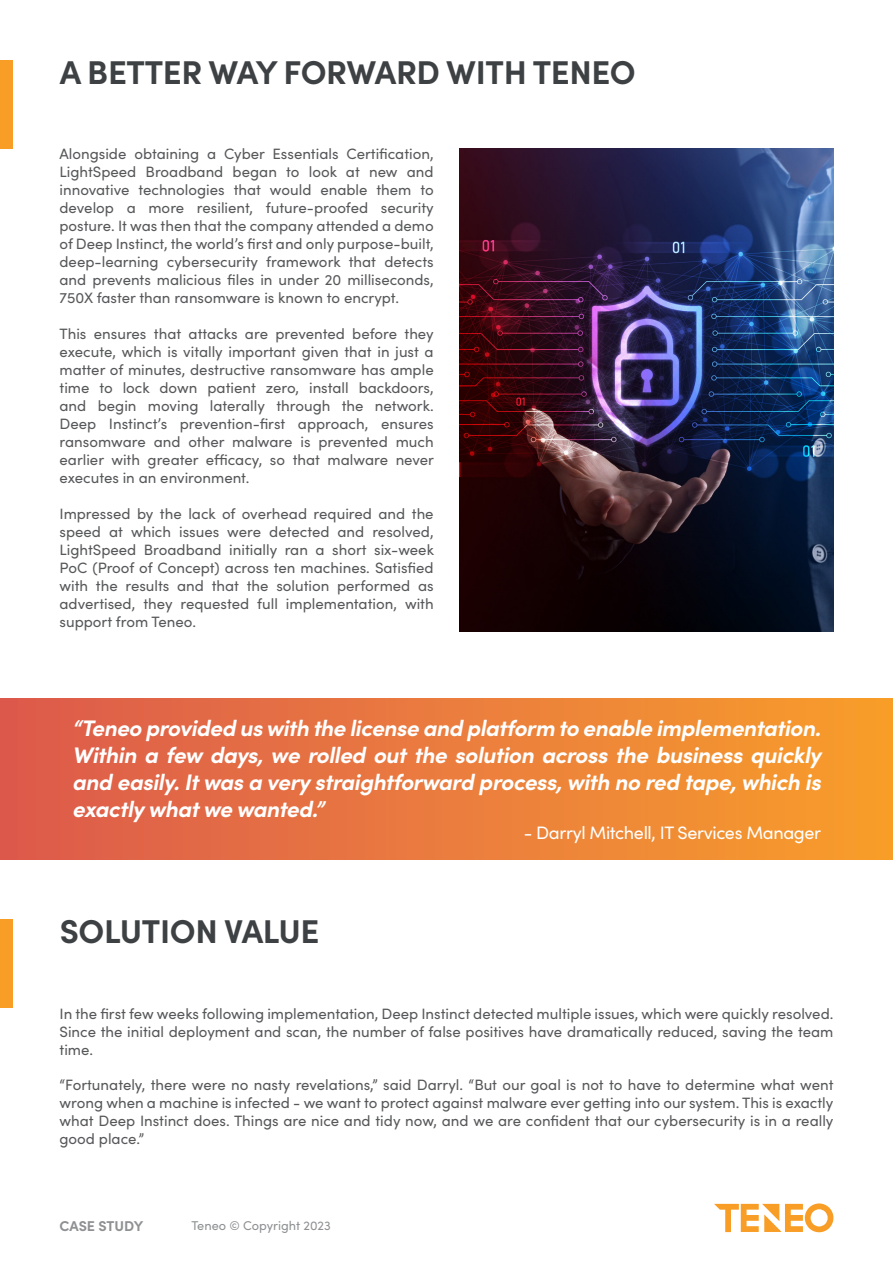
<style>
.page{position:relative;width:893px;height:1263px;background:#fff}
.page>*{position:absolute;margin:0;border:0;box-sizing:border-box;transform-origin:0 0}
.Sub-header_-_Grey{font:700 33px "Sofia Pro";letter-spacing:-.01em;color:#3e4143}
.Quote_-_15pt_-_white{font:italic 700 22.5px/27px "Sofia Pro";letter-spacing:-.02em;color:#fff;text-align:justify}
.Quote_-_15pt_-_white-2{font:18px "Sofia Pro";letter-spacing:-.02em;color:#fff}
.Body_copy_12pt{font:15px/18px "Sofia Pro";color:#57585a;text-align:justify}
.Bullet_copy_-_12pt{font:15px/18px "Sofia Pro";color:#57585a;text-align:justify}
.t1{font:700 14.25px "Sofia Pro";color:#8e9092}
.t2{font:12.75px "Sofia Pro";color:#8e9092}
</style>
<div class="page">
<svg style="left:714px;top:1203px;width:119px;height:29px"></svg>
<div style="left:0;top:60px;width:13px;height:88px;background:#f89e26"></div>
<div style="left:0;top:698px;width:893px;height:162px;background:linear-gradient(to right,#dc594e,#f89e2b)"></div>
<img style="left:459px;top:149px;width:374px;height:482px">
<div style="left:0;top:919px;width:13px;height:89px;background:#f89e26"></div>
<p class="Sub-header_-_Grey" style="left:60px;top:47px;width:577px">A BETTER WAY FORWARD WITH TENEO</p>
<p class="Body_copy_12pt" style="left:60px;top:144px;width:376px">Alongside obtaining a Cyber Essentials Certification, LightSpeed Broadband began to look at new and innovative technologies that would enable them to develop a more resilient, future-proofed security posture. It was then that the company attended a demo of Deep Instinct, the world’s first and only purpose-built, deep-learning cybersecurity framework that detects and prevents malicious files in under 20 milliseconds, 750X faster than ransomware is known to encrypt.</p>
<p class="Body_copy_12pt" style="left:60px;top:324px;width:376px">This ensures that attacks are prevented before they execute, which is vitally important given that in just a matter of minutes, destructive ransomware has ample time to lock down patient zero, install backdoors, and begin moving laterally through the network.<br>Deep Instinct’s prevention-first approach, ensures ransomware and other malware is prevented much earlier with greater efficacy, so that malware never executes in an environment.</p>
<p class="Body_copy_12pt" style="left:60px;top:504px;width:376px">Impressed by the lack of overhead required and the speed at which issues were detected and resolved, LightSpeed Broadband initially ran a short six-week PoC (Proof of Concept) across ten machines. Satisfied with the results and that the solution performed as advertised, they requested full implementation, with support from Teneo.</p>
<p class="Quote_-_15pt_-_white" style="left:72px;top:713px;width:750px">“Teneo provided us with the license and platform to enable implementation.<br>Within a few days, we rolled out the solution across the business quickly and easily. It was a very straightforward process, with no red tape, which is exactly what we wanted.”</p>
<p class="Quote_-_15pt_-_white-2" style="left:524px;top:819px;width:299px">- Darryl Mitchell, IT Services Manager</p>
<p class="Sub-header_-_Grey" style="left:60px;top:906px;width:261px">SOLUTION VALUE</p>
<p class="Bullet_copy_-_12pt" style="left:60px;top:1004px;width:775px">In the first few weeks following implementation, Deep Instinct detected multiple issues, which were quickly resolved.<br>Since the initial deployment and scan, the number of false positives have dramatically reduced, saving the team time.</p>
<p class="Bullet_copy_-_12pt" style="left:60px;top:1075px;width:775px">“Fortunately, there were no nasty revelations,” said Darryl. “But our goal is not to have to determine what went wrong when a machine is infected - we want to protect against malware ever getting into our system. This is exactly what Deep Instinct does. Things are nice and tidy now, and we are confident that our cybersecurity is in a really good place.”</p>
<p class="t1" style="left:60px;top:1215px;width:85px">CASE STUDY</p>
<p class="t2" style="left:191px;top:1216px;width:141px">Teneo © Copyright 2023</p>
</div>
